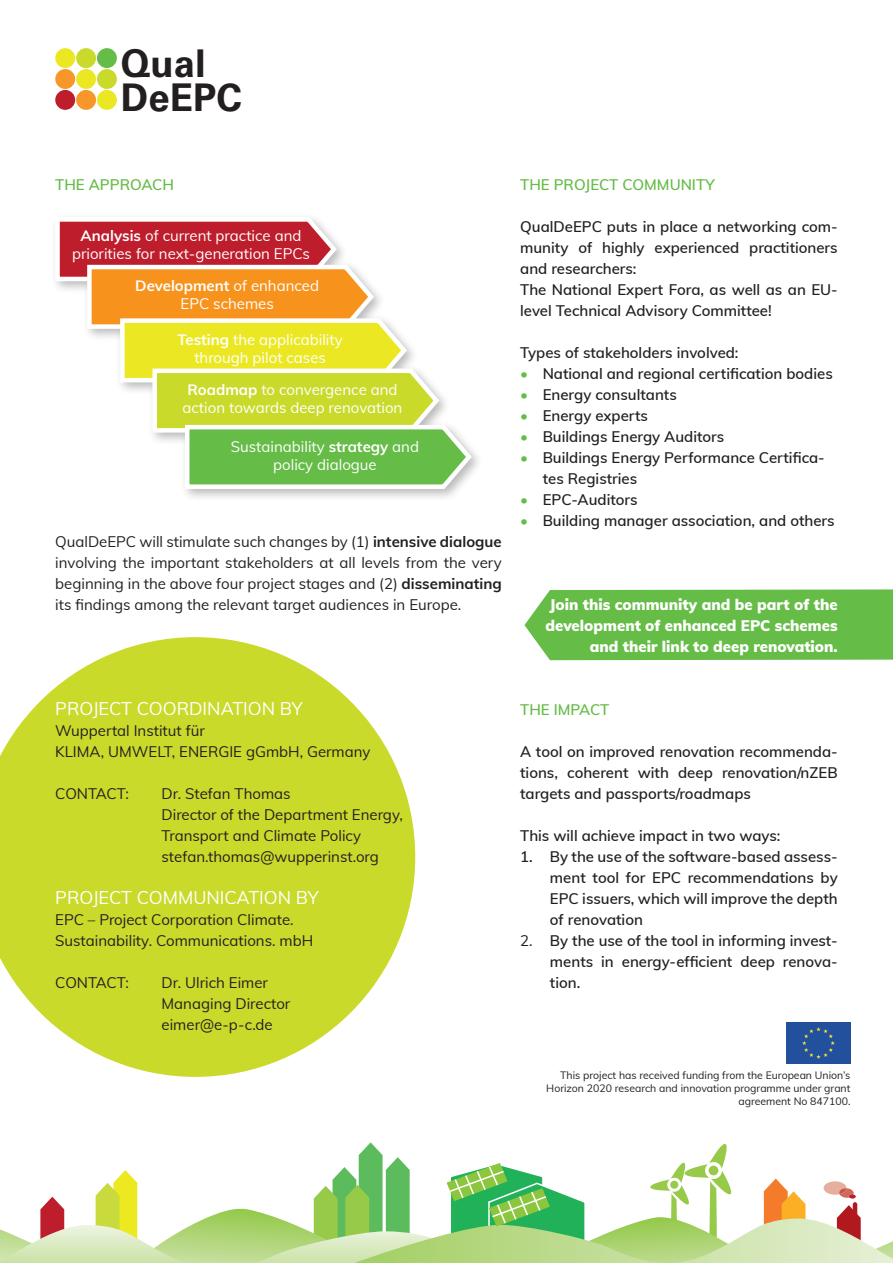
<style>
.page{position:relative;width:893px;height:1263px;background:#fff}
.page>*{position:absolute;margin:0;border:0;box-sizing:border-box;transform-origin:0 0}
.t1{font:700 38.25px/34.2px "Univers LT";color:#231f20}
.t2{font:18px "Muli";color:#fff}
.t3{font:600 15px/21px "Muli";color:#231f20;text-align:justify}
.t4{font:15px/21px "Muli";color:#231f20}
.t5{font:15px/18px "Muli";color:#fff;text-align:center}
.t6{font:900 15px/21px "Muli";color:#fff;text-align:right}
.t7{font:600 15px "Muli";color:#65bc46}
.t8{font:10.5px/12.6px "Muli";color:#231f20;text-align:right}
.s1{font-weight:700}
.s2{color:#65bc46}
.s3{font-weight:400}
</style>
<div class="page">
<div style="left:524px;top:589px;width:369px;height:71px;background:#65bc46"></div>
<svg style="left:0;top:637px;width:415px;height:440px;fill:#c9da2b"></svg>
<div style="left:787px;top:1023px;width:63px;height:40px;background:#22509c"></div>
<div style="left:55px;top:90px;width:20px;height:20px;background:#be1d2c;border-radius:50%"></div>
<div style="left:76px;top:90px;width:20px;height:20px;background:#f79729;border-radius:50%"></div>
<div style="left:97px;top:90px;width:20px;height:20px;background:#ebe823;border-radius:50%"></div>
<div style="left:55px;top:69px;width:20px;height:20px;background:#f79729;border-radius:50%"></div>
<div style="left:76px;top:69px;width:20px;height:20px;background:#ebe823;border-radius:50%"></div>
<div style="left:97px;top:69px;width:20px;height:20px;background:#c9da2b;border-radius:50%"></div>
<div style="left:55px;top:48px;width:20px;height:20px;background:#ebe823;border-radius:50%"></div>
<div style="left:76px;top:48px;width:20px;height:20px;background:#c9da2b;border-radius:50%"></div>
<div style="left:97px;top:48px;width:20px;height:20px;background:#65bc46;border-radius:50%"></div>
<div style="left:51px;top:212px;width:433px;height:290px;background:#231f20;opacity:.31"></div>
<svg style="left:53px;top:215px;width:422px;height:276px"></svg>
<svg style="left:0;top:1142px;width:893px;height:121px"></svg>
<h1 class="t1" style="left:121px;top:46px;width:122px">Qual<br>DeEPC</h1>
<p class="t7" style="left:55px;top:173px;width:120px">THE APPROACH</p>
<p class="t5" style="left:72px;top:226px;width:239px"><span class="s1">Analysis</span> of current practice and priorities for next-generation EPCs</p>
<p class="t5" style="left:135px;top:276px;width:185px"><span class="s1">Development</span> of enhanced<br>EPC schemes</p>
<p class="t5" style="left:177px;top:330px;width:167px"><span class="s1">Testing</span> the applicability through pilot cases</p>
<p class="t5" style="left:183px;top:380px;width:221px"><span class="s1">Roadmap</span> to convergence and action towards deep renovation</p>
<p class="t5" style="left:231px;top:436px;width:190px">Sustainability <span class="s1">strategy</span> and policy dialogue</p>
<p class="t4" style="left:55px;top:530px;width:448px;text-align:justify">QualDeEPC will stimulate such changes by (1) <span class="s1">intensive dialogue </span>involving the important stakeholders at all levels from the very beginning in the above four project stages and (2) <span class="s1">disseminating </span>its findings among the relevant target audiences in Europe.</p>
<p class="t2" style="left:55px;top:695px;width:249px">PROJECT COORDINATION BY</p>
<p class="t4" style="left:55px;top:719px;width:317px">Wuppertal Institut für<br>KLIMA, UMWELT, ENERGIE gGmbH, Germany</p>
<p class="t4" style="left:55px;top:782px;width:75px">CONTACT:</p>
<p class="t4" style="left:162px;top:782px;width:243px">Dr. Stefan Thomas<br>Director of the Department Energy,<br>Transport and Climate Policy stefan.thomas@wupperinst.org</p>
<p class="t2" style="left:55px;top:884px;width:265px">PROJECT COMMUNICATION BY</p>
<p class="t4" style="left:55px;top:908px;width:259px">EPC – Project Corporation Climate.<br>Sustainability. Communications. mbH</p>
<p class="t4" style="left:55px;top:971px;width:75px">CONTACT:</p>
<p class="t4" style="left:162px;top:971px;width:130px">Dr. Ulrich Eimer<br>Managing Director eimer@e-p-c.de</p>
<p class="t7" style="left:520px;top:173px;width:196px">THE PROJECT COMMUNITY</p>
<p class="t3" style="left:520px;top:215px;width:319px;text-align:left">QualDeEPC puts in place a networking com&shy;munity of highly experienced practitioners and researchers:<br>The National Expert Fora, as well as an EU&shy;level Technical Advisory Committee!</p>
<p class="t3" style="left:520px;top:341px;width:220px">Types of stakeholders involved:</p>
<p class="t3" style="left:520px;top:362px;width:314px"><span class="s2">•</span> National and regional certification bodies</p>
<p class="t3" style="left:520px;top:383px;width:158px"><span class="s2">•</span> Energy consultants</p>
<p class="t3" style="left:520px;top:404px;width:129px"><span class="s2">•</span> Energy experts</p>
<p class="t3" style="left:520px;top:425px;width:206px"><span class="s2">•</span> Buildings Energy Auditors</p>
<p class="t3" style="left:543px;top:446px;width:284px;text-indent:-22px"><span class="s2">•</span> Buildings Energy Performance Certifica&shy;tes Registries</p>
<p class="t3" style="left:520px;top:488px;width:119px"><span class="s2">•</span> EPC-Auditors</p>
<p class="t3" style="left:520px;top:509px;width:316px"><span class="s2">•</span> Building manager association, and others</p>
<p class="t6" style="left:546px;top:593px;width:294px">Join this community and be part of the development of enhanced EPC schemes and their link to deep renovation.</p>
<p class="t7" style="left:520px;top:698px;width:91px">THE IMPACT</p>
<p class="t3" style="left:520px;top:740px;width:319px">A tool on improved renovation recommenda&shy;tions, coherent with deep renovation/nZEB targets and passports/roadmaps</p>
<p class="t3" style="left:520px;top:824px;width:262px">This will achieve impact in two ways:</p>
<p class="t3" style="left:550px;top:845px;width:289px;text-indent:-30px">1. By the use of the software-based assess&shy;ment tool for EPC recommendations by EPC issuers, which will improve the depth of renovation</p>
<p class="t3" style="left:550px;top:929px;width:289px;text-indent:-30px"><span class="s3">2.</span> By the use of the tool in informing invest&shy;ments in energy-efficient deep renova&shy;tion.</p>
<p class="t8" style="left:546px;top:1069px;width:306px">This project has received funding from the European Union’s<br>Horizon 2020 research and innovation programme under grant agreement No 847100.</p>
</div>
